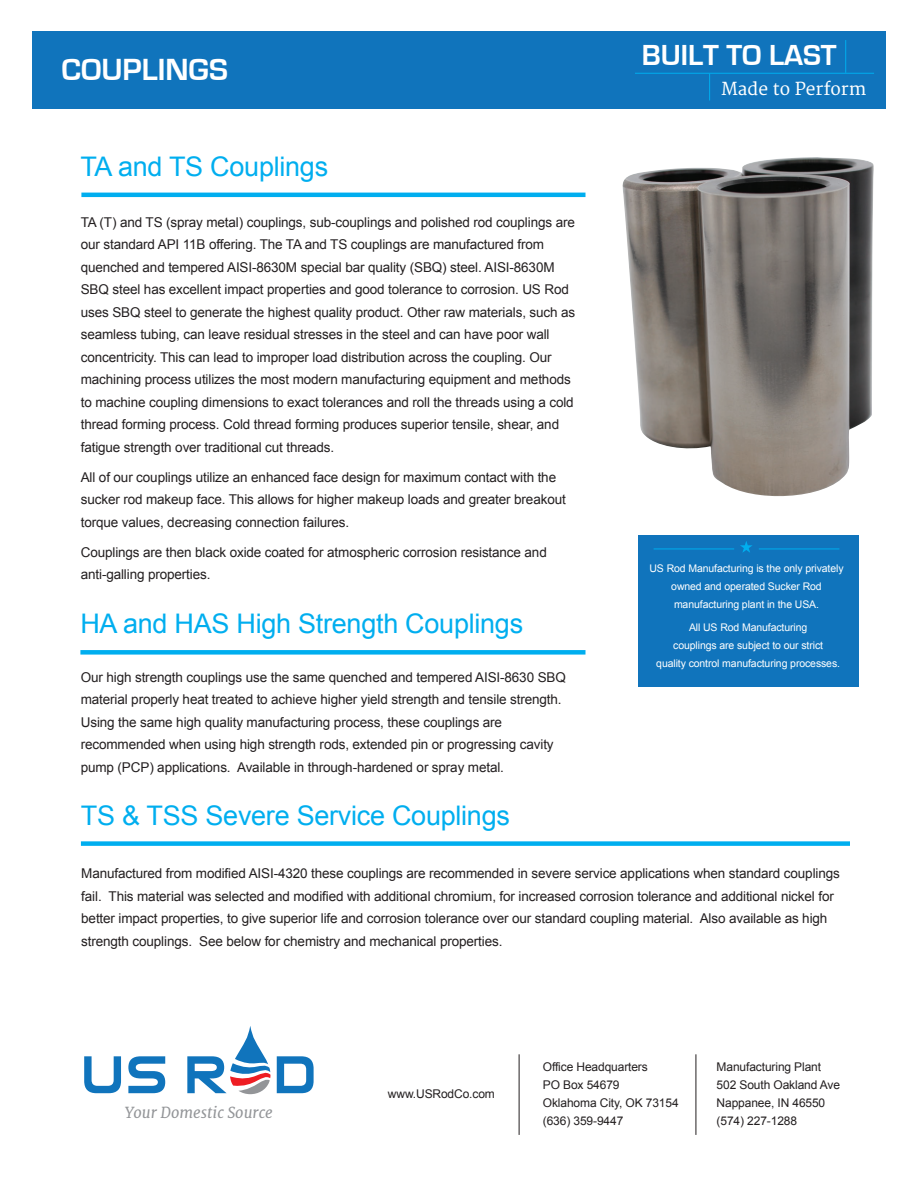
<style>
.page{position:relative;width:918px;height:1188px;background:#fff}
.page>*{position:absolute;margin:0;border:0;box-sizing:border-box;transform-origin:0 0}
.t1{font:700 31.5px "Eurostile";color:#fff}
.t2{font:700 29.85px "Eurostile";color:#fff}
.t3{font:27px "Arial";letter-spacing:-.01em;color:#00aeef}
.t4{font:17.4px "Merriweather";color:#fff}
.t5{font:italic 15px "Merriweather";color:#939598}
.t6{font:13.5px/22.5px "Arial";letter-spacing:-.01em;color:#231f20}
.t7{font:12px/18px "Arial";letter-spacing:-.01em;color:#231f20}
.t8{font:10.5px/18px "Arial";letter-spacing:-.01em;color:#fff;text-align:center}
</style>
<div class="page">
<div style="left:638px;top:535px;width:220px;height:152px;background:#1074bc"></div>
<hr style="left:654px;top:548px;width:80px;height:1px;background:#00aeef">
<hr style="left:759px;top:548px;width:80px;height:1px;background:#00aeef">
<svg style="left:740px;top:541px;width:12px;height:12px"></svg>
<div style="left:81px;top:841px;width:769px;height:5px;background:#00aeef"></div>
<hr style="left:81px;top:193px;width:504px;height:4px;background:#00aeef">
<div style="left:33px;top:31px;width:853px;height:77px;background:#1074bc"></div>
<div style="left:80px;top:650px;width:505px;height:5px;background:#00aeef"></div>
<hr style="left:635px;top:73px;width:239px;height:1px;background:#00aeef">
<hr style="left:845px;top:40px;width:1px;height:33px;background:#00aeef">
<svg style="left:709px;top:74px;width:1px;height:27px"></svg>
<svg style="left:84px;top:1056px;width:37px;height:37px"></svg>
<svg style="left:128px;top:1056px;width:37px;height:37px"></svg>
<svg style="left:277px;top:1056px;width:37px;height:37px"></svg>
<svg style="left:187px;top:1026px;width:83px;height:68px"></svg>
<hr style="left:695px;top:1054px;width:1px;height:81px;background:#231f20">
<hr style="left:519px;top:1054px;width:1px;height:81px;background:#231f20">
<img style="left:622px;top:157px;width:252px;height:340px">
<h1 class="t1" style="left:62px;top:53px;width:168px">COUPLINGS</h1>
<h3 class="t3" style="left:80px;top:148px;width:249px">TA and TS Couplings</h3>
<p class="t6" style="left:81px;top:211px;width:496px">TA (T) and TS (spray metal) couplings, sub-couplings and polished rod couplings are our standard API 11B offering. The TA and TS couplings are manufactured from quenched and tempered AISI-8630M special bar quality (SBQ) steel. AISI-8630M SBQ steel has excellent impact properties and good tolerance to corrosion. US Rod uses SBQ steel to generate the highest quality product. Other raw materials, such as seamless tubing, can leave residual stresses in the steel and can have poor wall concentricity. This can lead to improper load distribution across the coupling. Our machining process utilizes the most modern manufacturing equipment and methods to machine coupling dimensions to exact tolerances and roll the threads using a cold thread forming process. Cold thread forming produces superior tensile, shear, and fatigue strength over traditional cut threads.</p>
<p class="t6" style="left:81px;top:466px;width:487px">All of our couplings utilize an enhanced face design for maximum contact with the sucker rod makeup face. This allows for higher makeup loads and greater breakout torque values, decreasing connection failures.</p>
<p class="t6" style="left:81px;top:541px;width:468px">Couplings are then black oxide coated for atmospheric corrosion resistance and anti-galling properties.</p>
<h3 class="t3" style="left:80px;top:606px;width:444px">HA and HAS High Strength Couplings</h3>
<p class="t6" style="left:81px;top:666px;width:487px">Our high strength couplings use the same quenched and tempered AISI-8630 SBQ material properly heat treated to achieve higher yield strength and tensile strength.<br>Using the same high quality manufacturing process, these couplings are recommended when using high strength rods, extended pin or progressing cavity pump (PCP) applications. Available in through-hardened or spray metal.</p>
<h3 class="t3" style="left:81px;top:798px;width:431px">TS &amp; TSS Severe Service Couplings</h3>
<h2 class="t2" style="left:642px;top:39px;width:196px">BUILT TO LAST</h2>
<p class="t4" style="left:721px;top:78px;width:147px">Made to Perform</p>
<p class="t8" style="left:649px;top:560px;width:196px">US Rod Manufacturing is the only privately owned and operated Sucker Rod manufacturing plant in the USA.</p>
<p class="t8" style="left:656px;top:619px;width:185px">All US Rod Manufacturing<br>couplings are subject to our strict<br>quality control manufacturing processes.</p>
<p class="t6" style="left:81px;top:863px;width:760px">Manufactured from modified AISI-4320 these couplings are recommended in severe service applications when standard couplings fail. This material was selected and modified with additional chromium, for increased corrosion tolerance and additional nickel for better impact properties, to give superior life and corrosion tolerance over our standard coupling material. Also available as high strength couplings. See below for chemistry and mechanical properties.</p>
<p class="t5" style="left:125px;top:1103px;width:149px">Your Domestic Source</p>
<p class="t7" style="left:388px;top:1085px;width:109px">www.USRodCo.com</p>
<p class="t7" style="left:543px;top:1058px;width:137px">Office Headquarters<br>PO Box 54679<br>Oklahoma City, OK 73154 (636) 359-9447</p>
<p class="t7" style="left:717px;top:1058px;width:125px">Manufacturing Plant<br>502 South Oakland Ave<br>Nappanee, IN 46550 (574) 227-1288</p>
</div>
